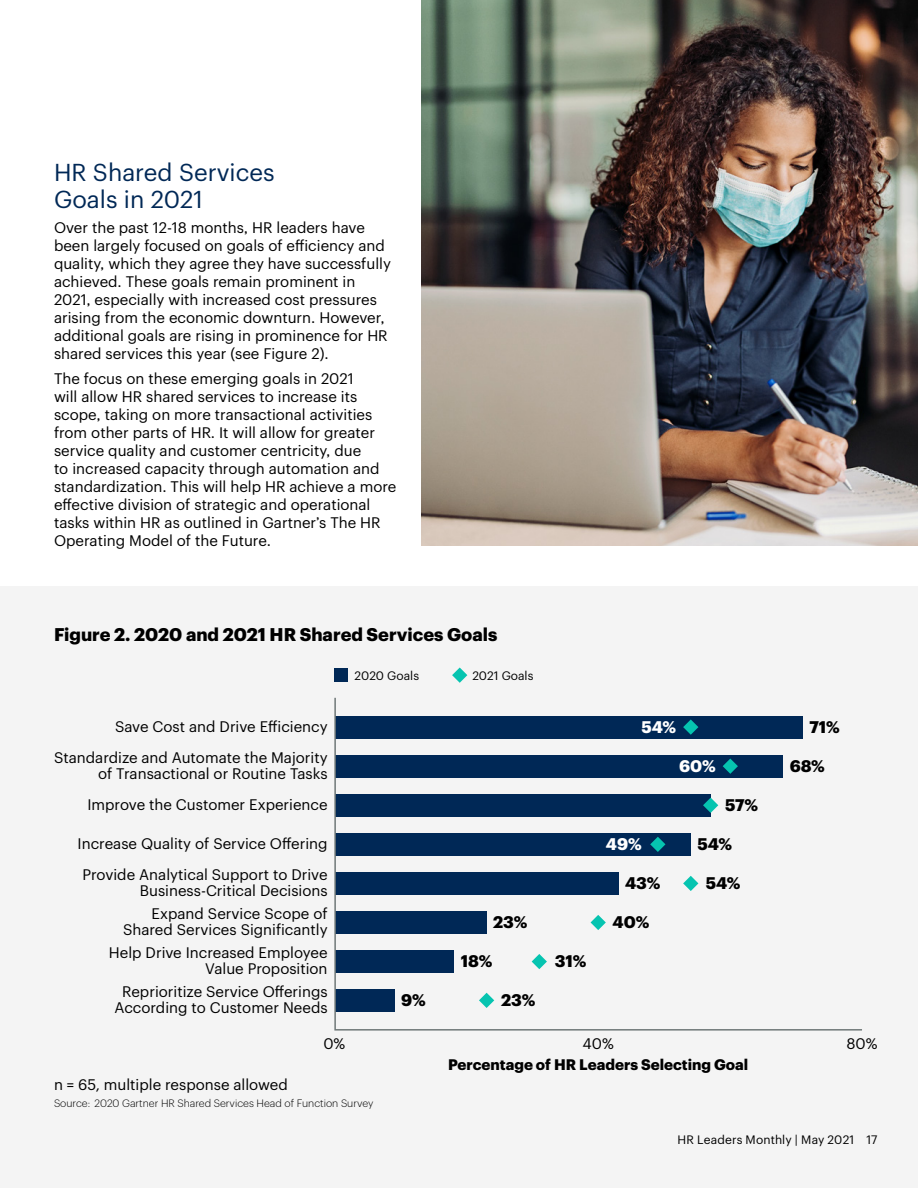
<style>
.page{position:relative;width:918px;height:1188px;background:#fff}
.page>*{position:absolute;margin:0;border:0;box-sizing:border-box;transform-origin:0 0}
.JB05_Small_Subhead{font:24px/27px "Graphik";color:#002856}
.CO02_Figure_Title{font:700 18px "Graphik";color:#000}
.CO17_Graph_Number{font:700 16.5px "Graphik";letter-spacing:-.005em;color:#000}
.CO17_Graph_Number-2{font:700 16.5px "Graphik";color:#fff}
.JB01_Body_Copy{font:15px/18px "Graphik";color:#000}
.CO15_Graph_Y_Axis_La{font:15px/16.5px "Graphik";color:#000;text-align:right}
.CO14_Graph_Axis_Titl{font:700 15px "Graphik";color:#000}
.CO21b_n_value{font:15px "Graphik";color:#000}
.CO16_Graph_X_Axis_La{font:15px "Graphik";color:#000}
.CO20_Legend{font:12px "Graphik";letter-spacing:.005em;color:#000}
.CO23_Source{font:300 10.5px "Graphik";color:#000}
</style>
<div class="page">
<div style="left:0;top:586px;width:918px;height:602px;background:#f4f4f4"></div>
<img style="left:422px;top:0;width:496px;height:546px">
<div style="left:334px;top:668px;width:14px;height:14px;background:#002856"></div>
<svg style="left:452px;top:668px;width:15px;height:15px"></svg>
<svg style="left:334px;top:697px;width:528px;height:334px"></svg>
<svg style="left:683px;top:719px;width:15px;height:16px"></svg>
<svg style="left:703px;top:798px;width:15px;height:15px"></svg>
<svg style="left:683px;top:876px;width:15px;height:15px"></svg>
<svg style="left:532px;top:954px;width:15px;height:15px"></svg>
<svg style="left:723px;top:759px;width:15px;height:15px"></svg>
<svg style="left:650px;top:837px;width:15px;height:15px"></svg>
<svg style="left:591px;top:915px;width:15px;height:15px"></svg>
<svg style="left:479px;top:993px;width:15px;height:15px"></svg>
<p class="JB05_Small_Subhead" style="left:54px;top:157px;width:222px">HR Shared Services<br>Goals in 2021</p>
<p class="JB01_Body_Copy" style="left:54px;top:217px;width:338px">Over the past 12-18 months, HR leaders have been largely focused on goals of efficiency and quality, which they agree they have successfully achieved. These goals remain prominent in 2021, especially with increased cost pressures arising from the economic downturn. However, additional goals are rising in prominence for HR shared services this year (see Figure 2).</p>
<p class="JB01_Body_Copy" style="left:54px;top:368px;width:344px">The focus on these emerging goals in 2021<br>will allow HR shared services to increase its scope, taking on more transactional activities from other parts of HR. It will allow for greater service quality and customer centricity, due<br>to increased capacity through automation and standardization. This will help HR achieve a more effective division of strategic and operational tasks within HR as outlined in Gartner’s The HR Operating Model of the Future.</p>
<p class="CO02_Figure_Title" style="left:54px;top:621px;width:445px">Figure 2. 2020 and 2021 HR Shared Services Goals</p>
<p class="CO15_Graph_Y_Axis_La" style="left:115px;top:717px;width:214px">Save Cost and Drive Efficiency</p>
<p class="CO15_Graph_Y_Axis_La" style="left:54px;top:748px;width:275px">Standardize and Automate the Majority of Transactional or Routine Tasks</p>
<p class="CO15_Graph_Y_Axis_La" style="left:87px;top:795px;width:242px">Improve the Customer Experience</p>
<p class="CO15_Graph_Y_Axis_La" style="left:78px;top:834px;width:252px">Increase Quality of Service Offering</p>
<p class="CO15_Graph_Y_Axis_La" style="left:83px;top:865px;width:247px">Provide Analytical Support to Drive<br>Business-Critical Decisions</p>
<p class="CO15_Graph_Y_Axis_La" style="left:123px;top:904px;width:206px">Expand Service Scope of<br>Shared Services Significantly</p>
<p class="CO15_Graph_Y_Axis_La" style="left:109px;top:943px;width:220px">Help Drive Increased Employee<br>Value Proposition</p>
<p class="CO15_Graph_Y_Axis_La" style="left:114px;top:982px;width:215px;text-align:center">Reprioritize Service Offerings<br>According to Customer Needs</p>
<p class="CO20_Legend" style="left:355px;top:667px;width:66px">2020 Goals</p>
<p class="CO20_Legend" style="left:472px;top:667px;width:63px">2021 Goals</p>
<p class="CO17_Graph_Number-2" style="left:642px;top:714px;width:36px">54%</p>
<p class="CO17_Graph_Number-2" style="left:679px;top:753px;width:38px">60%</p>
<p class="CO17_Graph_Number" style="left:725px;top:792px;width:34px">57%</p>
<p class="CO17_Graph_Number-2" style="left:606px;top:831px;width:37px">49%</p>
<p class="CO17_Graph_Number" style="left:698px;top:831px;width:36px">54%</p>
<p class="CO17_Graph_Number" style="left:625px;top:870px;width:37px">43%</p>
<p class="CO17_Graph_Number" style="left:706px;top:870px;width:36px">54%</p>
<p class="CO17_Graph_Number" style="left:493px;top:909px;width:36px">23%</p>
<p class="CO17_Graph_Number" style="left:613px;top:909px;width:38px">40%</p>
<p class="CO17_Graph_Number" style="left:401px;top:987px;width:26px">9%</p>
<p class="CO17_Graph_Number" style="left:461px;top:948px;width:33px">18%</p>
<p class="CO17_Graph_Number" style="left:555px;top:948px;width:33px">31%</p>
<p class="CO17_Graph_Number" style="left:501px;top:987px;width:36px">23%</p>
<p class="CO17_Graph_Number" style="left:810px;top:714px;width:32px">71%</p>
<p class="CO17_Graph_Number" style="left:790px;top:753px;width:37px">68%</p>
<p class="CO16_Graph_X_Axis_La" style="left:323px;top:1033px;width:23px">0%</p>
<p class="CO16_Graph_X_Axis_La" style="left:583px;top:1033px;width:33px">40%</p>
<p class="CO16_Graph_X_Axis_La" style="left:847px;top:1033px;width:32px">80%</p>
<p class="CO21b_n_value" style="left:54px;top:1074px;width:235px">n = 65, multiple response allowed</p>
<p class="CO23_Source" style="left:54px;top:1096px;width:321px">Source: 2020 Gartner HR Shared Services Head of Function Survey</p>
<p class="CO14_Graph_Axis_Titl" style="left:448px;top:1053px;width:302px">Percentage of HR Leaders Selecting Goal</p>
<p class="CO20_Legend" style="left:678px;top:1130px;width:202px">HR Leaders Monthly | May 2021 17</p>
</div>
